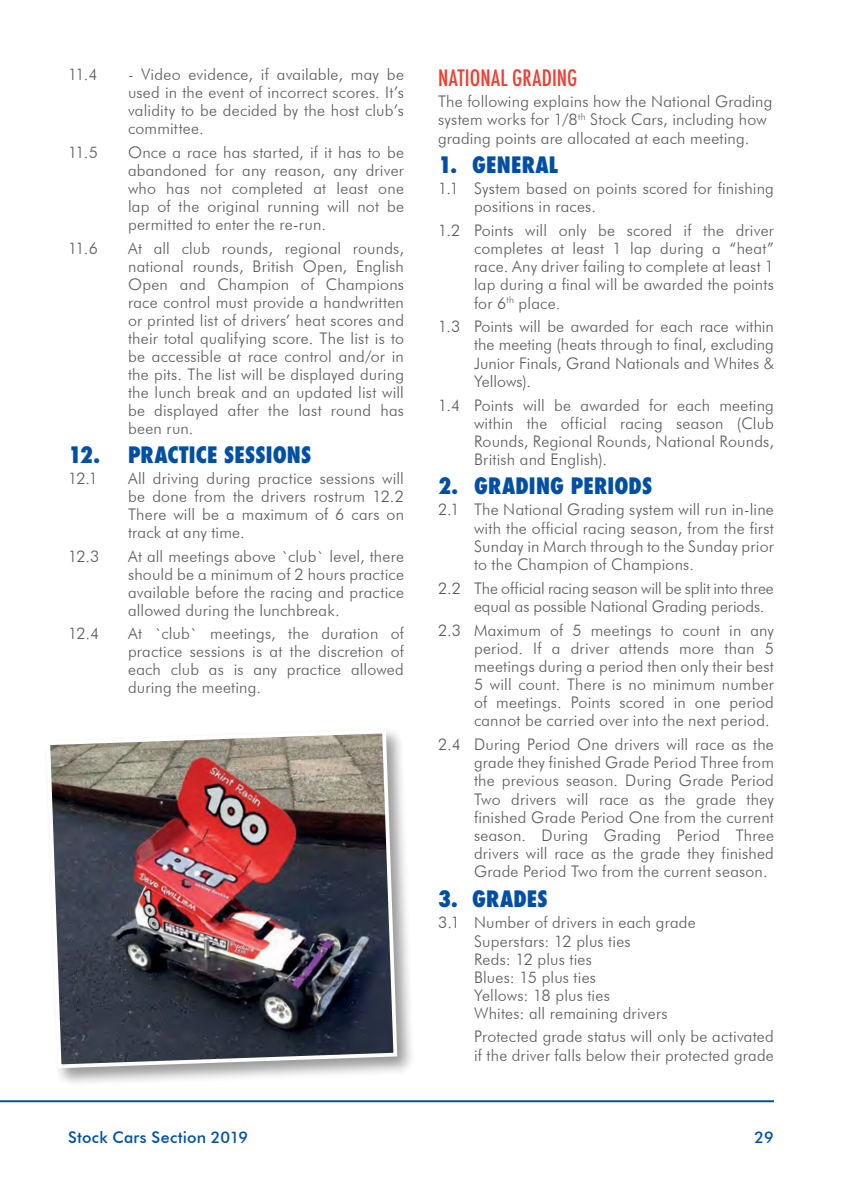
<style>
.page{position:relative;width:842px;height:1191px;background:#fff}
.page>*{position:absolute;margin:0;border:0;box-sizing:border-box;transform-origin:0 0}
.t1{font:800 condensed 22px "Futura";letter-spacing:.01em;color:#004fa3}
.t2{font:500 condensed 22px "Futura";letter-spacing:.005em;color:#ef3e33}
.t3{font:300 16px/18.2px "Futura BT";letter-spacing:.01em;color:#58595b;text-align:justify}
.t4{font:500 16px "Futura BT";letter-spacing:.01em;color:#004fa3}
</style>
<div class="page">
<hr style="left:0;top:1100px;width:774px;height:2px;background:#004fa3">
<div style="left:44px;top:727px;width:372px;height:360px;background:#000;opacity:.4"></div>
<img style="left:44px;top:727px;width:355px;height:343px">
<p class="t3" style="left:68px;top:65px;width:31px">11.4</p>
<p class="t3" style="left:128px;top:65px;width:277px">- Video evidence, if available, may be used in the event of incorrect scores. It’s validity to be decided by the host club’s committee.</p>
<p class="t3" style="left:68px;top:143px;width:32px">11.5</p>
<p class="t3" style="left:128px;top:143px;width:277px">Once a race has started, if it has to be abandoned for any reason, any driver who has not completed at least one lap of the original running will not be permitted to enter the re-run.</p>
<p class="t3" style="left:68px;top:239px;width:31px">11.6</p>
<p class="t3" style="left:128px;top:239px;width:277px">At all club rounds, regional rounds, national rounds, British Open, English Open and Champion of Champions race control must provide a handwritten or printed list of drivers’ heat scores and their total qualifying score. The list is to be accessible at race control and/or in the pits. The list will be displayed during the lunch break and an updated list will be displayed after the last round has been run.</p>
<h1 class="t1" style="left:68px;top:440px;width:245px">12. PRACTICE SESSIONS</h1>
<p class="t3" style="left:68px;top:469px;width:32px">12.1</p>
<p class="t3" style="left:128px;top:469px;width:277px">All driving during practice sessions will be done from the drivers rostrum 12.2<br>There will be a maximum of 6 cars on track at any time.</p>
<p class="t3" style="left:68px;top:546px;width:33px">12.3</p>
<p class="t3" style="left:128px;top:547px;width:277px">At all meetings above `club` level, there should be a minimum of 2 hours practice available before the racing and practice allowed during the lunchbreak.</p>
<p class="t3" style="left:68px;top:624px;width:33px">12.4</p>
<p class="t3" style="left:128px;top:624px;width:277px">At `club` meetings, the duration of practice sessions is at the discretion of each club as is any practice allowed during the meeting.</p>
<h1 class="t2" style="left:438px;top:64px;width:141px">NATIONAL GRADING</h1>
<p class="t3" style="left:438px;top:92px;width:336px;text-align:left">The following explains how the National Grading system works for 1/8<sup>th</sup> Stock Cars, including how grading points are allocated at each meeting.</p>
<h1 class="t1" style="left:438px;top:150px;width:122px">1. GENERAL</h1>
<p class="t3" style="left:474px;top:179px;width:301px;text-indent:-36px">1.1 System based on points scored for finishing positions in races.</p>
<p class="t3" style="left:474px;top:221px;width:301px;text-indent:-36px">1.2 Points will only be scored if the driver completes at least 1 lap during a “heat” race. Any driver failing to complete at least 1 lap during a final will be awarded the points for 6<sup>th</sup> place.</p>
<p class="t3" style="left:474px;top:317px;width:301px;text-indent:-36px">1.3 Points will be awarded for each race within the meeting (heats through to final, excluding Junior Finals, Grand Nationals and Whites &amp; Yellows).</p>
<p class="t3" style="left:474px;top:396px;width:301px;text-indent:-36px">1.4 Points will be awarded for each meeting within the official racing season (Club Rounds, Regional Rounds, National Rounds, British and English).</p>
<h1 class="t1" style="left:438px;top:471px;width:216px">2. GRADING PERIODS</h1>
<p class="t3" style="left:474px;top:500px;width:301px;text-indent:-36px">2.1 The National Grading system will run in-line with the official racing season, from the first Sunday in March through to the Sunday prior to the Champion of Champions.</p>
<p class="t3" style="left:474px;top:579px;width:301px;text-indent:-36px">2.2 The official racing season will be split into three equal as possible National Grading periods.</p>
<p class="t3" style="left:474px;top:620px;width:301px;text-indent:-36px">2.3 Maximum of 5 meetings to count in any period. If a driver attends more than 5 meetings during a period then only their best 5 will count. There is no minimum number of meetings. Points scored in one period cannot be carried over into the next period.</p>
<p class="t3" style="left:474px;top:735px;width:301px;text-indent:-36px">2.4 During Period One drivers will race as the grade they finished Grade Period Three from the previous season. During Grade Period Two drivers will race as the grade they finished Grade Period One from the current season. During Grading Period Three drivers will race as the grade they finished Grade Period Two from the current season.</p>
<h1 class="t1" style="left:438px;top:883px;width:111px">3. GRADES</h1>
<p class="t3" style="left:474px;top:911px;width:223px;line-height:19.8px;text-indent:-36px">3.1 Number of drivers in each grade<br>Superstars: 12 plus ties</p>
<p class="t3" style="left:474px;top:950px;width:195px;text-align:left">Reds: 12 plus ties<br>Blues: 15 plus ties<br>Yellows: 18 plus ties<br>Whites: all remaining drivers</p>
<p class="t3" style="left:474px;top:1027px;width:301px">Protected grade status will only be activated if the driver falls below their protected grade</p>
<p class="t4" style="left:68px;top:1127px;width:182px">Stock Cars Section 2019</p>
<p class="t4" style="left:755px;top:1127px;width:21px">29</p>
</div>
